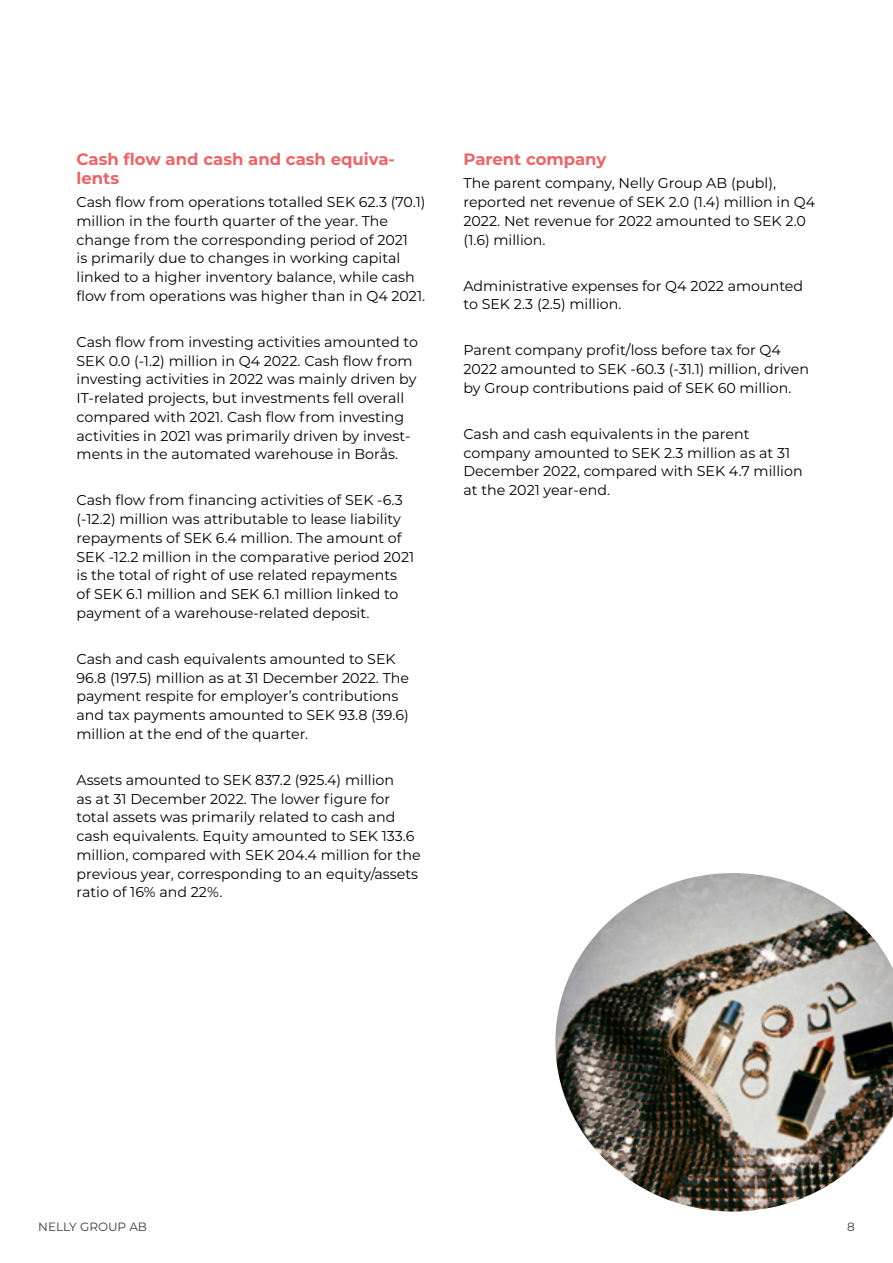
<style>
.page{position:relative;width:893px;height:1263px;background:#fff}
.page>*{position:absolute;margin:0;border:0;box-sizing:border-box;transform-origin:0 0}
.t1{font:700 16.5px/18.8px "Montserrat";color:#ec6467}
.t2{font:14.25px/18.8px "Montserrat";color:#000}
.t3{font:12px "Montserrat";color:#3b3b3c}
</style>
<div class="page">
<img style="left:555px;top:873px;width:338px;height:338px">
<p class="t1" style="left:77px;top:149px;width:320px">Cash flow and cash and cash equiva&shy;lents</p>
<p class="t2" style="left:77px;top:192px;width:350px">Cash flow from operations totalled SEK 62.3 (70.1) million in the fourth quarter of the year. The change from the corresponding period of 2021<br>is primarily due to changes in working capital linked to a higher inventory balance, while cash flow from operations was higher than in Q4 2021.</p>
<p class="t2" style="left:77px;top:332px;width:343px">Cash flow from investing activities amounted to SEK 0.0 (-1.2) million in Q4 2022. Cash flow from investing activities in 2022 was mainly driven by IT-related projects, but investments fell overall compared with 2021. Cash flow from investing activities in 2021 was primarily driven by invest&shy;ments in the automated warehouse in Borås.</p>
<p class="t2" style="left:77px;top:490px;width:339px">Cash flow from financing activities of SEK -6.3 (-12.2) million was attributable to lease liability repayments of SEK 6.4 million. The amount of SEK -12.2 million in the comparative period 2021 is the total of right of use related repayments of SEK 6.1 million and SEK 6.1 million linked to payment of a warehouse-related deposit.</p>
<p class="t2" style="left:77px;top:649px;width:334px">Cash and cash equivalents amounted to SEK 96.8 (197.5) million as at 31 December 2022. The payment respite for employer’s contributions and tax payments amounted to SEK 93.8 (39.6) million at the end of the quarter.</p>
<p class="t2" style="left:77px;top:770px;width:346px">Assets amounted to SEK 837.2 (925.4) million<br>as at 31 December 2022. The lower figure for total assets was primarily related to cash and cash equivalents. Equity amounted to SEK 133.6 million, compared with SEK 204.4 million for the previous year, corresponding to an equity/assets ratio of 16% and 22%.</p>
<p class="t1" style="left:463px;top:149px;width:144px">Parent company</p>
<p class="t2" style="left:463px;top:173px;width:353px">The parent company, Nelly Group AB (publ), reported net revenue of SEK 2.0 (1.4) million in Q4<br>2022. Net revenue for 2022 amounted to SEK 2.0 (1.6) million.</p>
<p class="t2" style="left:463px;top:276px;width:341px">Administrative expenses for Q4 2022 amounted to SEK 2.3 (2.5) million.</p>
<p class="t2" style="left:463px;top:340px;width:347px">Parent company profit/loss before tax for Q4<br>2022 amounted to SEK -60.3 (-31.1) million, driven by Group contributions paid of SEK 60 million.</p>
<p class="t2" style="left:463px;top:424px;width:341px">Cash and cash equivalents in the parent company amounted to SEK 2.3 million as at 31<br>December 2022, compared with SEK 4.7 million at the 2021 year-end.</p>
<p class="t3" style="left:38px;top:1218px;width:110px">NELLY GROUP AB</p>
<p class="t3" style="left:847px;top:1218px;width:9px">8</p>
</div>
